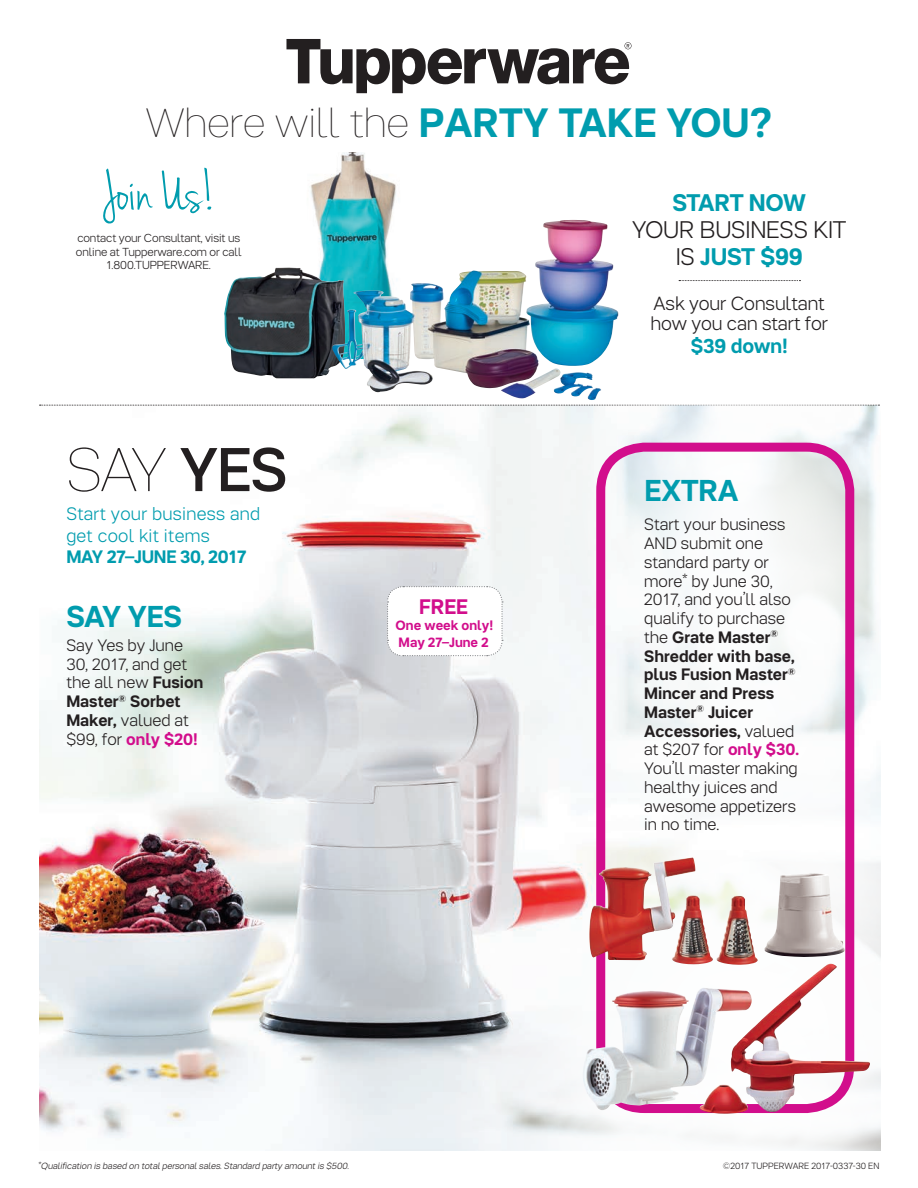
<style>
.page{position:relative;width:918px;height:1188px;background:#fff}
.page>*{position:absolute;margin:0;border:0;box-sizing:border-box;transform-origin:0 0}
.Heading_Larger_Black{font:200 61.5px "Tupper PRO";color:#231f20}
.t1{font:59.1px "Tupperware Handwriting";letter-spacing:-.01em;color:#009cae}
.t2{font:700 40.8px "Tupper PRO";color:#009cae}
.Headings{font:700 30.15px "Tupper PRO";letter-spacing:-.01em;color:#009cae}
.t3{font:300 24px/27px "Tupper PRO";letter-spacing:-.01em;color:#231f20;text-align:center}
.Sales__Call_Out{font:700 21px "Tupper PRO";color:#d20e8c}
.t4{font:700 20.25px "Tupper PRO";letter-spacing:-.01em;color:#009cae}
.t5{font:300 19.05px/19.6px "Tupper PRO";letter-spacing:-.005em;color:#231f20}
.Deck{font:300 18px/21.6px "Tupper PRO";letter-spacing:.015em;color:#009cae}
.Body{font:300 16.5px/18.8px "Tupper PRO";color:#231f20}
.Sales__Call_Out-2{font:700 13.5px/16.2px "Tupper PRO";color:#d20e8c}
.t6{font:300 11.55px/14px "Tupper PRO";letter-spacing:-.01em;color:#231f20;text-align:center}
.Body-2{font:italic 300 9px "Tupper PRO";color:#231f20}
.t7{font:300 9px "Tupper PRO";color:#231f20}
.s1{font-weight:200;color:#231f20}
.s2{font-weight:500}
.s3{font-weight:700}
.s4{font-weight:700;color:#d20e8c}
.s5{font-weight:700;color:#009cae}
</style>
<div class="page">
<img style="left:39px;top:405px;width:529px;height:745px">
<svg style="left:40px;top:405px;width:525px;height:1px"></svg>
<div style="left:539px;top:312px;width:379px;height:378px;background:#fff;border-radius:50%"></div>
<svg style="left:568px;top:372px;width:312px;height:333px"></svg>
<svg style="left:647px;top:693px;width:233px;height:21px"></svg>
<svg style="left:445px;top:945px;width:83px;height:206px;fill:#eef1f4"></svg>
<svg style="left:528px;top:815px;width:22px;height:336px"></svg>
<svg style="left:550px;top:714px;width:331px;height:172px"></svg>
<svg style="left:537px;top:886px;width:344px;height:265px"></svg>
<svg style="left:679px;top:280px;width:121px;height:1px"></svg>
<img style="left:310px;top:153px;width:139px;height:205px">
<img style="left:224px;top:267px;width:121px;height:111px">
<img style="left:449px;top:220px;width:169px;height:146px">
<div style="left:596px;top:443px;width:258px;height:670px;border:9px solid #d20e8c;border-radius:44px"></div>
<svg style="left:286px;top:39px;width:346px;height:54px"></svg>
<svg style="left:386px;top:586px;width:117px;height:71px"></svg>
<img style="left:731px;top:964px;width:139px;height:148px">
<img style="left:700px;top:1110px;width:48px;height:4px">
<img style="left:583px;top:988px;width:169px;height:122px">
<img style="left:589px;top:857px;width:103px;height:103px">
<img style="left:764px;top:873px;width:81px;height:84px">
<p class="t2" style="left:146px;top:99px;width:628px"><span class="s1">Where will the</span> PARTY TAKE YOU?</p>
<p class="t1" style="left:102px;top:154px;width:115px">Join Us!</p>
<p class="t6" style="left:76px;top:231px;width:167px">contact your Consultant, visit us online at Tupperware.com or call<br>1.800.TUPPERWARE.</p>
<p class="Heading_Larger_Black" style="left:66px;top:434px;width:223px">SAY <span class="s2">YES</span></p>
<p class="Deck" style="left:66px;top:503px;width:195px">Start your business and get cool kit items<br><span class="s3">MAY 27–JUNE 30, 2017</span></p>
<p class="Headings" style="left:66px;top:599px;width:117px">SAY YES</p>
<p class="Body" style="left:66px;top:636px;width:138px">Say Yes by June<br>30, 2017, and get the all new <span class="s3">Fusion<br>Master</span><sup>®</sup> <span class="s3">Sorbet<br>Maker,</span> valued at $99, for <span class="s4">only $20!</span></p>
<p class="Sales__Call_Out" style="left:419px;top:595px;width:50px">FREE</p>
<p class="Sales__Call_Out-2" style="left:396px;top:618px;width:99px">One week only!<br>May 27–June 2</p>
<p class="Body-2" style="left:38px;top:1160px;width:313px">*Qualification is based on total personal sales. Standard party amount is $500.</p>
<p class="t3" style="left:632px;top:189px;width:216px"><span class="s5">START NOW<br></span>YOUR BUSINESS KIT<br>IS <span class="s5">JUST $99</span></p>
<p class="t5" style="left:650px;top:294px;width:179px">Ask your Consultant how you can start for</p>
<p class="t4" style="left:691px;top:334px;width:99px">$39 down!</p>
<p class="Headings" style="left:645px;top:473px;width:95px">EXTRA</p>
<p class="Body" style="left:644px;top:515px;width:157px">Start your business<br>AND submit one standard party or more* by June 30,<br>2017, and you’ll also qualify to purchase the <span class="s3">Grate Master</span><sup>®<br></sup><span class="s3">Shredder with base, plus Fusion Master</span><sup>®<br></sup><span class="s3">Mincer and Press<br>Master</span><sup>®</sup> <span class="s3">Juicer<br>Accessories,</span> valued at $207 for <span class="s4">only $30.<br></span>You’ll master making healthy juices and awesome appetizers in no time.</p>
<p class="t7" style="left:723px;top:1160px;width:158px">©2017 TUPPERWARE 2017-0337-30 EN</p>
</div>
